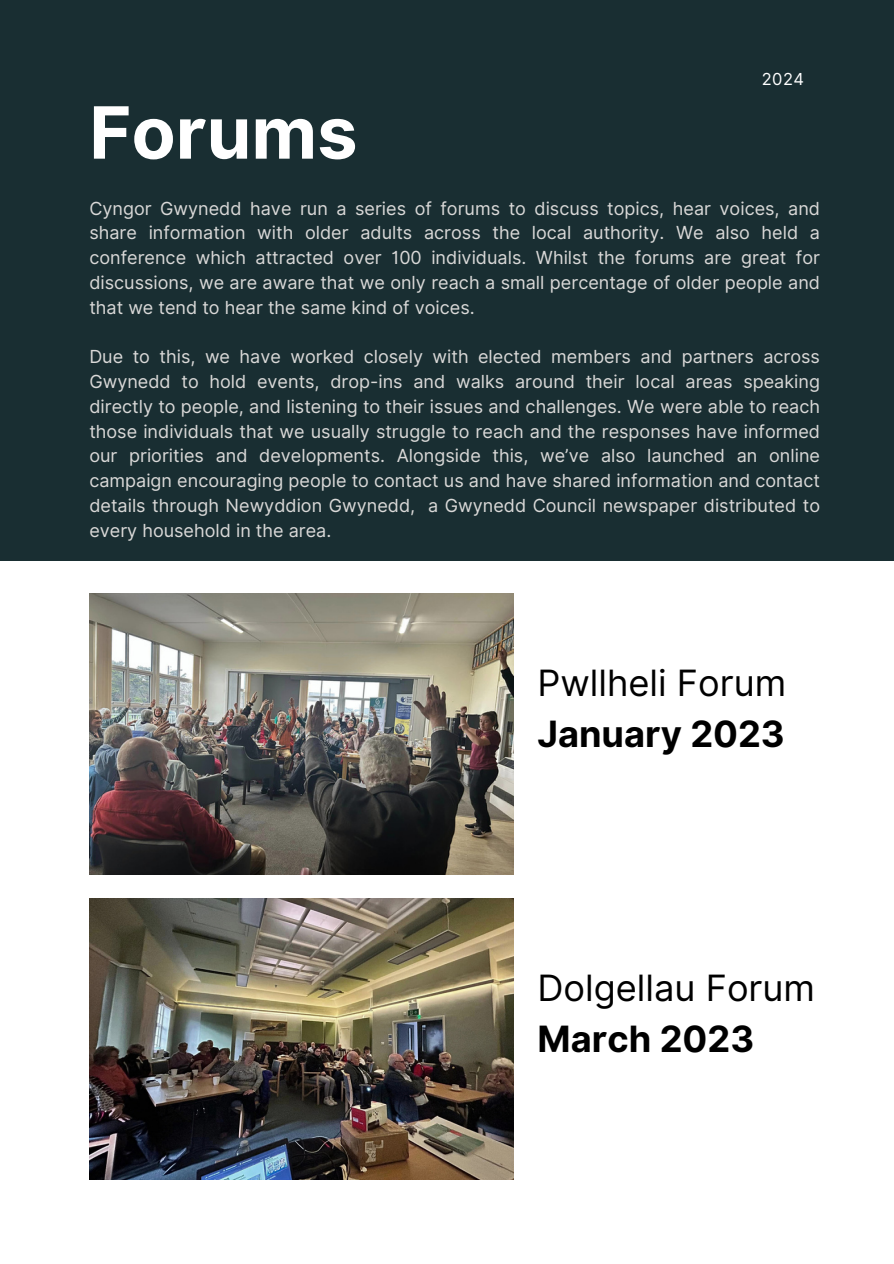
<style>
.page{position:relative;width:894px;height:1264px;background:#fff}
.page>*{position:absolute;margin:0;border:0;box-sizing:border-box;transform-origin:0 0}
.t1{font:700 72px "Inter";color:#fff}
.t2{font:36.3px "Inter";color:#000}
.t3{font:700 36.3px "Inter";color:#000}
.t4{font:18px/24.8px "Inter";color:#dad9d8;text-align:justify}
.t5{font:16.5px "Inter";color:#fff}
</style>
<div class="page">
<div style="left:0;top:0;width:893px;height:561px;background:#192e32"></div>
<img style="left:89px;top:593px;width:424px;height:281px">
<img style="left:89px;top:898px;width:424px;height:281px">
<h1 class="t1" style="left:89px;top:89px;width:269px">Forums</h1>
<p class="t5" style="left:761px;top:69px;width:44px">2024</p>
<p class="t4" style="left:89px;top:196px;width:732px">Cyngor Gwynedd have run a series of forums to discuss topics, hear voices, and share information with older adults across the local authority. We also held a conference which attracted over 100 individuals. Whilst the forums are great for discussions, we are aware that we only reach a small percentage of older people and that we tend to hear the same kind of voices.</p>
<p class="t4" style="left:89px;top:344px;width:732px">Due to this, we have worked closely with elected members and partners across Gwynedd to hold events, drop-ins and walks around their local areas speaking directly to people, and listening to their issues and challenges. We were able to reach those individuals that we usually struggle to reach and the responses have informed our priorities and developments. Alongside this, we’ve also launched an online campaign encouraging people to contact us and have shared information and contact details through Newyddion Gwynedd, a Gwynedd Council newspaper distributed to every household in the area.</p>
<h2 class="t2" style="left:537px;top:661px;width:250px">Pwllheli Forum</h2>
<h2 class="t3" style="left:537px;top:712px;width:249px">January 2023</h2>
<h2 class="t2" style="left:537px;top:966px;width:279px">Dolgellau Forum</h2>
<h2 class="t3" style="left:537px;top:1017px;width:218px">March 2023</h2>
</div>
